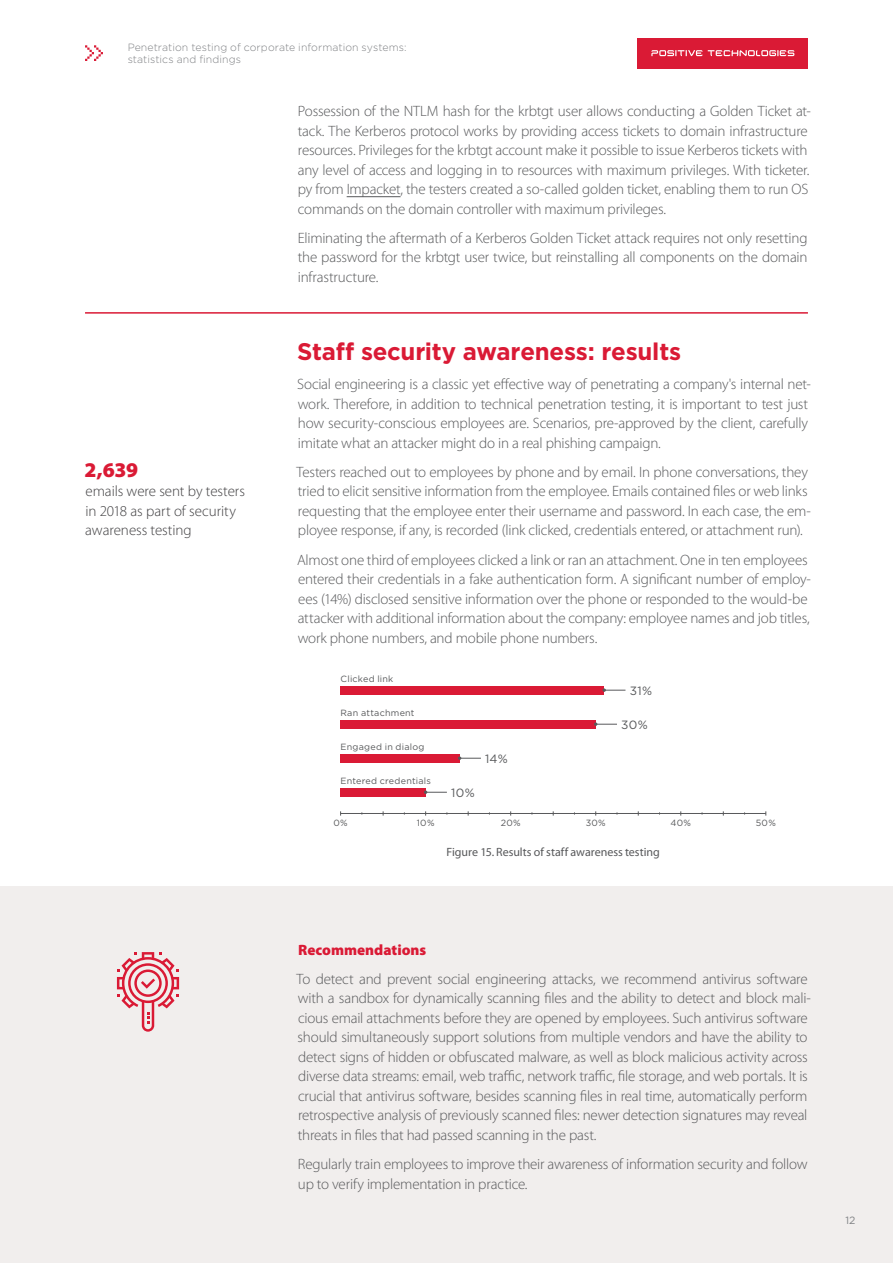
<style>
.page{position:relative;width:893px;height:1263px;background:#fff}
.page>*{position:absolute;margin:0;border:0;box-sizing:border-box;transform-origin:0 0}
.t1{font:700 24px "Gotham Pro";letter-spacing:-.01em;color:#da1a35}
.t2{font:900 21px "Myriad Pro";color:#da1a35}
.t3{font:300 15px/19.5px "Myriad Pro";letter-spacing:-.015em;color:#58595b}
.t4{font:300 15px/19.5px "Myriad Pro";letter-spacing:-.005em;color:#414042}
.t5{font:900 15px "Myriad Pro";color:#da1a35}
.t6{font:12px "Myriad Pro";color:#58595b}
.t7{font:12px "Gotham Pro";letter-spacing:.025em;color:#58595b}
.t8{font:300 10.5px/12.6px "Gotham Pro";letter-spacing:.01em;color:#808285}
.t9{font:10.5px "Gotham Pro";color:#808285}
.t10{font:9px "Gotham Pro";letter-spacing:.025em;color:#58595b}
</style>
<div class="page">
<hr style="left:347px;top:196px;width:54px;height:1px;background:#58595b">
<hr style="left:85px;top:312px;width:723px;height:2px;background:#da1a35">
<hr style="left:341px;top:813px;width:425px;height:1px;background:#58595b">
<div style="left:341px;top:788px;width:85px;height:8px;background:#da1a35"></div>
<svg style="left:424px;top:790px;width:23px;height:4px"></svg>
<div style="left:341px;top:720px;width:255px;height:8px;background:#da1a35"></div>
<svg style="left:594px;top:722px;width:23px;height:4px"></svg>
<div style="left:341px;top:686px;width:263px;height:8px;background:#da1a35"></div>
<svg style="left:602px;top:688px;width:23px;height:4px"></svg>
<div style="left:341px;top:754px;width:119px;height:8px;background:#da1a35"></div>
<svg style="left:458px;top:756px;width:23px;height:4px"></svg>
<div style="left:0;top:887px;width:893px;height:376px;background:#f1eeed"></div>
<svg style="left:117px;top:952px;width:62px;height:80px"></svg>
<div style="left:638px;top:38px;width:170px;height:30px;background:#da1a35"></div>
<svg style="left:651px;top:50px;width:143px;height:6px"></svg>
<svg style="left:85px;top:45px;width:18px;height:16px"></svg>
<p class="t8" style="left:128px;top:41px;width:281px">Penetration testing of corporate information systems: statistics and findings</p>
<h2 class="t2" style="left:84px;top:458px;width:55px">2,639</h2>
<p class="t4" style="left:85px;top:482px;width:161px">emails were sent by testers in 2018 as part of security awareness testing</p>
<p class="t3" style="left:298px;top:102px;width:515px">Possession of the NTLM hash for the krbtgt user allows conducting a Golden Ticket at&shy;tack. The Kerberos protocol works by providing access tickets to domain infrastructure resources. Privileges for the krbtgt account make it possible to issue Kerberos tickets with any level of access and logging in to resources with maximum privileges. With ticketer. py from Impacket, the testers created a so-called golden ticket, enabling them to run OS commands on the domain controller with maximum privileges.</p>
<p class="t3" style="left:298px;top:228px;width:511px;text-align:justify">Eliminating the aftermath of a Kerberos Golden Ticket attack requires not only resetting the password for the krbtgt user twice, but reinstalling all components on the domain infrastructure.</p>
<h1 class="t1" style="left:297px;top:337px;width:386px">Staff security awareness: results</h1>
<p class="t3" style="left:297px;top:375px;width:515px">Social engineering is a classic yet effective way of penetrating a company's internal net&shy;work. Therefore, in addition to technical penetration testing, it is important to test just how security-conscious employees are. Scenarios, pre-approved by the client, carefully imitate what an attacker might do in a real phishing campaign.</p>
<p class="t3" style="left:296px;top:462px;width:516px">Testers reached out to employees by phone and by email. In phone conversations, they tried to elicit sensitive information from the employee. Emails contained files or web links requesting that the employee enter their username and password. In each case, the em&shy;ployee response, if any, is recorded (link clicked, credentials entered, or attachment run).</p>
<p class="t3" style="left:297px;top:550px;width:516px">Almost one third of employees clicked a link or ran an attachment. One in ten employees entered their credentials in a fake authentication form. A significant number of employ&shy;ees (14%) disclosed sensitive information over the phone or responded to the would-be attacker with additional information about the company: employee names and job titles, work phone numbers, and mobile phone numbers.</p>
<p class="t10" style="left:341px;top:673px;width:54px">Clicked link</p>
<p class="t10" style="left:341px;top:707px;width:76px">Ran attachment</p>
<p class="t10" style="left:341px;top:741px;width:85px">Engaged in dialog</p>
<p class="t10" style="left:341px;top:775px;width:92px">Entered credentials</p>
<p class="t7" style="left:451px;top:786px;width:25px">10%</p>
<p class="t7" style="left:485px;top:752px;width:24px">14%</p>
<p class="t7" style="left:630px;top:684px;width:24px">31%</p>
<p class="t7" style="left:621px;top:718px;width:28px">30%</p>
<p class="t10" style="left:333px;top:818px;width:16px">0%</p>
<p class="t10" style="left:417px;top:818px;width:19px">10%</p>
<p class="t10" style="left:501px;top:818px;width:21px">20%</p>
<p class="t10" style="left:586px;top:818px;width:22px">30%</p>
<p class="t10" style="left:670px;top:818px;width:22px">40%</p>
<p class="t10" style="left:756px;top:818px;width:22px">50%</p>
<p class="t6" style="left:446px;top:846px;width:215px">Figure 15. Results of staff awareness testing</p>
<p class="t5" style="left:298px;top:941px;width:129px">Recommendations</p>
<p class="t3" style="left:296px;top:969px;width:516px">To detect and prevent social engineering attacks, we recommend antivirus software with a sandbox for dynamically scanning files and the ability to detect and block mali&shy;cious email attachments before they are opened by employees. Such antivirus software should simultaneously support solutions from multiple vendors and have the ability to detect signs of hidden or obfuscated malware, as well as block malicious activity across diverse data streams: email, web traffic, network traffic, file storage, and web portals. It is crucial that antivirus software, besides scanning files in real time, automatically perform retrospective analysis of previously scanned files: newer detection signatures may reveal threats in files that had passed scanning in the past.</p>
<p class="t3" style="left:298px;top:1155px;width:511px">Regularly train employees to improve their awareness of information security and follow up to verify implementation in practice.</p>
<p class="t9" style="left:845px;top:1215px;width:12px">12</p>
</div>
